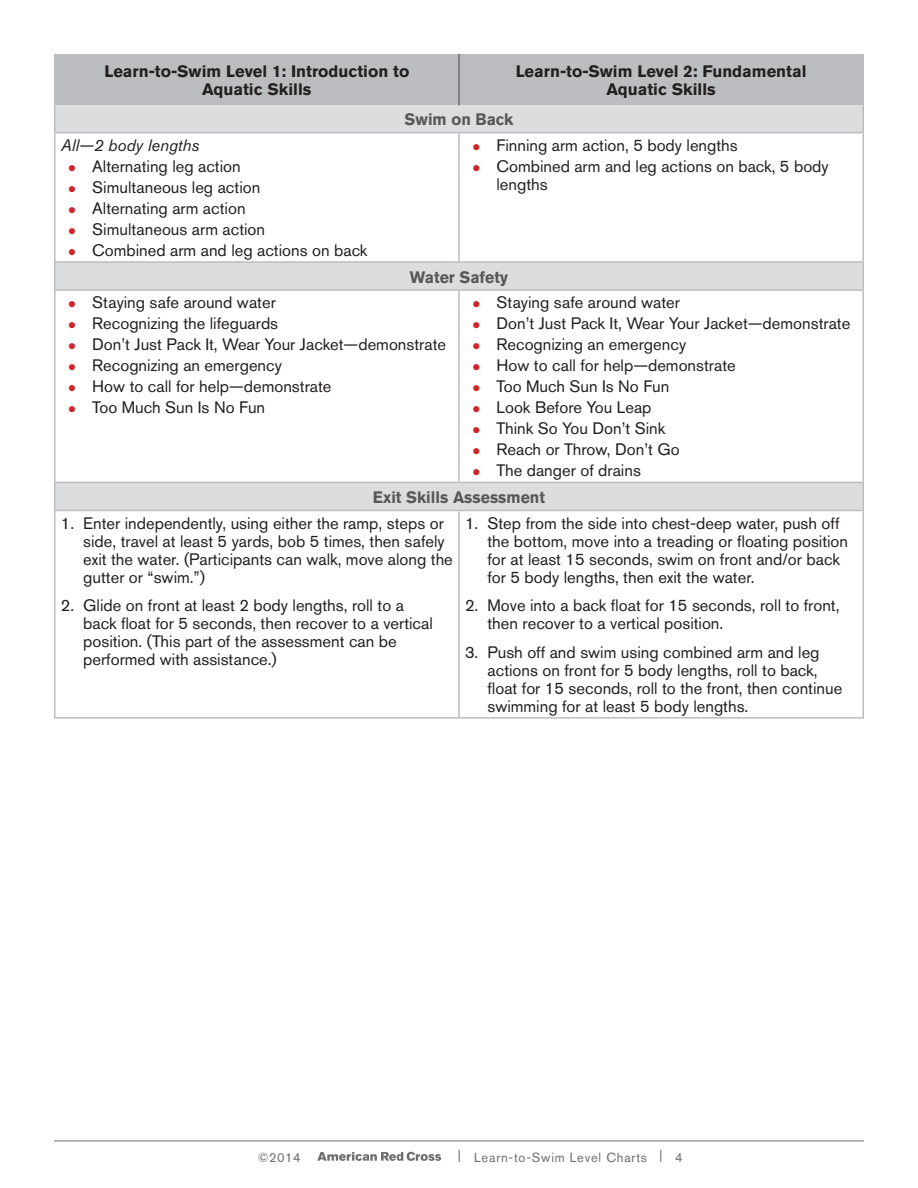
<style>
.page{position:relative;width:918px;height:1188px;background:#fff}
.page>*{position:absolute;margin:0;border:0;box-sizing:border-box;transform-origin:0 0}
.bullets_numbered{font:16.5px/18px "Akzidenz Grotesk BE";color:#231f20}
.bold_text{font:700 16.5px/18px "Akzidenz Grotesk BE";color:#231f20;text-align:center}
.Boxes{font:700 16.5px "Akzidenz Grotesk BE";color:#57585a;scale:.96 1}
.body_text{font:italic 16.5px "Akzidenz Grotesk BE";color:#231f20}
.t1{font:13.2px "Akzidenz Grotesk BE";letter-spacing:.06em;color:#6c6d70}
.s1{color:#d1232a}
</style>
<div class="page">
<hr style="left:54px;top:1140px;width:810px;height:1px;background:#6c6d70">
<svg style="left:317px;top:1152px;width:124px;height:9px"></svg>
<div style="left:56px;top:54px;width:806px;height:51px;background:#bcbdc0"></div>
<svg style="left:56px;top:105px;width:806px;height:405px"></svg>
<hr style="left:54px;top:54px;width:2px;height:51px;background:#bcbdc0">
<hr style="left:862px;top:54px;width:2px;height:51px;background:#bcbdc0">
<hr style="left:862px;top:105px;width:2px;height:27px;background:#bcbdc0">
<hr style="left:54px;top:133px;width:2px;height:128px;background:#bcbdc0">
<hr style="left:458px;top:133px;width:2px;height:128px;background:#bcbdc0">
<hr style="left:862px;top:133px;width:2px;height:128px;background:#bcbdc0">
<hr style="left:862px;top:263px;width:2px;height:26px;background:#bcbdc0">
<hr style="left:54px;top:291px;width:2px;height:191px;background:#bcbdc0">
<hr style="left:458px;top:291px;width:2px;height:191px;background:#bcbdc0">
<hr style="left:862px;top:291px;width:2px;height:191px;background:#bcbdc0">
<hr style="left:54px;top:511px;width:2px;height:206px;background:#bcbdc0">
<hr style="left:458px;top:511px;width:2px;height:206px;background:#bcbdc0">
<hr style="left:862px;top:511px;width:2px;height:206px;background:#bcbdc0">
<hr style="left:54px;top:132px;width:405px;height:1px;background:#bcbdc0">
<hr style="left:459px;top:132px;width:405px;height:1px;background:#bcbdc0">
<hr style="left:54px;top:289px;width:405px;height:2px;background:#bcbdc0">
<hr style="left:459px;top:289px;width:405px;height:2px;background:#bcbdc0">
<hr style="left:54px;top:482px;width:405px;height:1px;background:#bcbdc0">
<hr style="left:54px;top:483px;width:2px;height:27px;background:#bcbdc0">
<hr style="left:459px;top:482px;width:405px;height:1px;background:#bcbdc0">
<hr style="left:862px;top:483px;width:2px;height:27px;background:#bcbdc0">
<hr style="left:54px;top:510px;width:405px;height:1px;background:#bcbdc0">
<hr style="left:459px;top:510px;width:405px;height:1px;background:#bcbdc0">
<hr style="left:458px;top:54px;width:2px;height:51px;background:#6c6d70">
<hr style="left:54px;top:105px;width:2px;height:27px;background:#bcbdc0">
<hr style="left:54px;top:261px;width:405px;height:2px;background:#bcbdc0">
<hr style="left:54px;top:263px;width:2px;height:26px;background:#bcbdc0">
<hr style="left:459px;top:261px;width:405px;height:2px;background:#bcbdc0">
<hr style="left:54px;top:717px;width:405px;height:2px;background:#bcbdc0">
<hr style="left:459px;top:717px;width:405px;height:2px;background:#bcbdc0">
<p class="bold_text" style="left:104px;top:62px;width:306px">Learn-to-Swim Level 1: Introduction to<br>Aquatic Skills</p>
<p class="bold_text" style="left:516px;top:62px;width:292px">Learn-to-Swim Level 2: Fundamental<br>Aquatic Skills</p>
<p class="Boxes" style="left:405px;top:110px;width:115px">Swim on Back</p>
<p class="body_text" style="left:61px;top:135px;width:140px">All—2 body lengths</p>
<p class="bullets_numbered" style="left:68px;top:157px;width:174px"><span class="s1">●</span> Alternating leg action</p>
<p class="bullets_numbered" style="left:68px;top:178px;width:194px"><span class="s1">●</span> Simultaneous leg action</p>
<p class="bullets_numbered" style="left:68px;top:199px;width:179px"><span class="s1">●</span> Alternating arm action</p>
<p class="bullets_numbered" style="left:68px;top:220px;width:198px"><span class="s1">●</span> Simultaneous arm action</p>
<p class="bullets_numbered" style="left:68px;top:241px;width:301px"><span class="s1">●</span> Combined arm and leg actions on back</p>
<p class="bullets_numbered" style="left:472px;top:136px;width:267px"><span class="s1">●</span> Finning arm action, 5 body lengths</p>
<p class="bullets_numbered" style="left:496px;top:157px;width:334px;text-indent:-24px"><span class="s1">●</span> Combined arm and leg actions on back, 5 body lengths</p>
<p class="Boxes" style="left:410px;top:267px;width:104px">Water Safety</p>
<p class="bullets_numbered" style="left:472px;top:294px;width:209px"><span class="s1">●</span> Staying safe around water</p>
<p class="bullets_numbered" style="left:472px;top:315px;width:379px"><span class="s1">●</span> Don’t Just Pack It, Wear Your Jacket—demonstrate</p>
<p class="bullets_numbered" style="left:472px;top:336px;width:215px"><span class="s1">●</span> Recognizing an emergency</p>
<p class="bullets_numbered" style="left:472px;top:357px;width:265px"><span class="s1">●</span> How to call for help—demonstrate</p>
<p class="bullets_numbered" style="left:472px;top:378px;width:198px"><span class="s1">●</span> Too Much Sun Is No Fun</p>
<p class="bullets_numbered" style="left:472px;top:399px;width:181px"><span class="s1">●</span> Look Before You Leap</p>
<p class="bullets_numbered" style="left:472px;top:420px;width:194px"><span class="s1">●</span> Think So You Don’t Sink</p>
<p class="bullets_numbered" style="left:472px;top:441px;width:209px"><span class="s1">●</span> Reach or Throw, Don’t Go</p>
<p class="bullets_numbered" style="left:472px;top:462px;width:170px"><span class="s1">●</span> The danger of drains</p>
<p class="Boxes" style="left:373px;top:488px;width:181px">Exit Skills Assessment</p>
<p class="bullets_numbered" style="left:83px;top:514px;width:371px;text-indent:-22px">1. Enter independently, using either the ramp, steps or side, travel at least 5 yards, bob 5 times, then safely exit the water. (Participants can walk, move along the gutter or “swim.”)</p>
<p class="bullets_numbered" style="left:83px;top:596px;width:351px;text-indent:-22px">2. Glide on front at least 2 body lengths, roll to a back float for 5 seconds, then recover to a vertical position. (This part of the assessment can be performed with assistance.)</p>
<p class="bullets_numbered" style="left:68px;top:294px;width:209px"><span class="s1">●</span> Staying safe around water</p>
<p class="bullets_numbered" style="left:68px;top:315px;width:211px"><span class="s1">●</span> Recognizing the lifeguards</p>
<p class="bullets_numbered" style="left:68px;top:336px;width:379px"><span class="s1">●</span> Don’t Just Pack It, Wear Your Jacket—demonstrate</p>
<p class="bullets_numbered" style="left:68px;top:357px;width:215px"><span class="s1">●</span> Recognizing an emergency</p>
<p class="bullets_numbered" style="left:68px;top:378px;width:265px"><span class="s1">●</span> How to call for help—demonstrate</p>
<p class="bullets_numbered" style="left:68px;top:399px;width:198px"><span class="s1">●</span> Too Much Sun Is No Fun</p>
<p class="bullets_numbered" style="left:488px;top:514px;width:362px;text-indent:-22px">1. Step from the side into chest-deep water, push off the bottom, move into a treading or floating position for at least 15 seconds, swim on front and/or back for 5 body lengths, then exit the water.</p>
<p class="bullets_numbered" style="left:488px;top:596px;width:354px;text-indent:-22px">2. Move into a back float for 15 seconds, roll to front, then recover to a vertical position.</p>
<p class="bullets_numbered" style="left:488px;top:643px;width:356px;text-indent:-22px">3. Push off and swim using combined arm and leg actions on front for 5 body lengths, roll to back, float for 15 seconds, roll to the front, then continue swimming for at least 5 body lengths.</p>
<p class="t1" style="left:258px;top:1149px;width:44px">©2014</p>
<p class="t1" style="left:458px;top:1149px;width:226px">| Learn-to-Swim Level Charts | 4</p>
</div>
